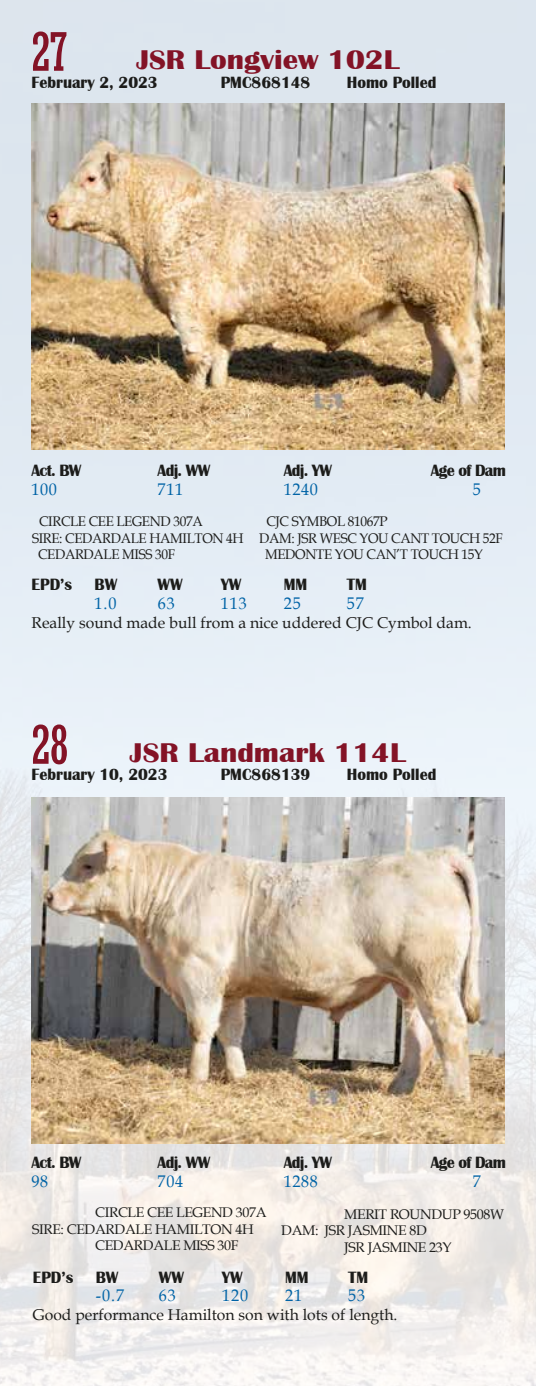
<style>
.page{position:relative;width:536px;height:1386px;background:#fff}
.page>*{position:absolute;margin:0;border:0;box-sizing:border-box;transform-origin:0 0}
.t1{font:condensed 52.5px "Rockwell";color:#831326}
.t2{font:700 27.82px "Britannic";color:#831326;scale:1.1 1}
.t3{font:700 16.8px "Britannic";color:#1c1c1a;scale:.95 1}
.t4{font:16.8px "Book Antiqua";letter-spacing:.04em;color:#0063a6;scale:.95 1}
.t5{font:15.75px "Book Antiqua";color:#1c1c1a}
.t6{font:14px "Book Antiqua";letter-spacing:-.025em;color:#1c1c1a;scale:.96 1}
.t7{font:14px "Book Antiqua";letter-spacing:-.025em;color:#1c1c1a}
</style>
<div class="page">
<img style="left:0;top:0;width:536px;height:1386px">
<img style="left:32px;top:103px;width:472px;height:347px">
<img style="left:32px;top:797px;width:472px;height:347px">
<h1 class="t1" style="left:32px;top:22px;width:39px">27</h1>
<h2 class="t2" style="left:136px;top:44px;width:240px">JSR Longview 102L</h2>
<p class="t3" style="left:32px;top:73px;width:134px">February 2, 2023</p>
<p class="t3" style="left:221px;top:73px;width:96px">PMC868148</p>
<p class="t3" style="left:347px;top:73px;width:96px">Homo Polled</p>
<p class="t3" style="left:32px;top:461px;width:54px">Act. BW</p>
<p class="t3" style="left:157px;top:461px;width:57px">Adj. WW</p>
<p class="t3" style="left:283px;top:461px;width:52px">Adj. YW</p>
<p class="t3" style="left:430px;top:461px;width:81px">Age of Dam</p>
<p class="t4" style="left:32px;top:478px;width:28px">100</p>
<p class="t4" style="left:158px;top:478px;width:28px">711</p>
<p class="t4" style="left:283px;top:478px;width:37px">1240</p>
<p class="t4" style="left:473px;top:478px;width:10px">5</p>
<p class="t6" style="left:39px;top:511px;width:172px">CIRCLE CEE LEGEND 307A</p>
<p class="t6" style="left:32px;top:528px;width:222px">SIRE: CEDARDALE HAMILTON 4H</p>
<p class="t6" style="left:38px;top:545px;width:144px">CEDARDALE MISS 30F</p>
<p class="t6" style="left:266px;top:511px;width:128px">CJC SYMBOL 81067P</p>
<p class="t6" style="left:259px;top:528px;width:255px">DAM: JSR WESC YOU CANT TOUCH 52F</p>
<p class="t6" style="left:265px;top:545px;width:228px">MEDONTE YOU CAN’T TOUCH 15Y</p>
<p class="t3" style="left:32px;top:575px;width:44px">EPD’s</p>
<p class="t3" style="left:95px;top:575px;width:25px">BW</p>
<p class="t3" style="left:158px;top:575px;width:28px">WW</p>
<p class="t3" style="left:221px;top:575px;width:23px">YW</p>
<p class="t3" style="left:284px;top:575px;width:26px">MM</p>
<p class="t3" style="left:347px;top:575px;width:23px">TM</p>
<p class="t4" style="left:95px;top:592px;width:25px">1.0</p>
<p class="t4" style="left:158px;top:592px;width:19px">63</p>
<p class="t4" style="left:221px;top:592px;width:29px">113</p>
<p class="t4" style="left:284px;top:592px;width:19px">25</p>
<p class="t4" style="left:347px;top:592px;width:19px">57</p>
<p class="t5" style="left:32px;top:612px;width:441px">Really sound made bull from a nice uddered CJC Cymbol dam.</p>
<h1 class="t1" style="left:32px;top:715px;width:39px">28</h1>
<h2 class="t2" style="left:130px;top:737px;width:252px">JSR Landmark 114L</h2>
<p class="t3" style="left:32px;top:765px;width:144px">February 10, 2023</p>
<p class="t3" style="left:221px;top:765px;width:96px">PMC868139</p>
<p class="t3" style="left:347px;top:765px;width:96px">Homo Polled</p>
<p class="t3" style="left:32px;top:1153px;width:54px">Act. BW</p>
<p class="t3" style="left:157px;top:1153px;width:57px">Adj. WW</p>
<p class="t3" style="left:283px;top:1153px;width:52px">Adj. YW</p>
<p class="t3" style="left:430px;top:1153px;width:81px">Age of Dam</p>
<p class="t4" style="left:32px;top:1170px;width:19px">98</p>
<p class="t4" style="left:158px;top:1170px;width:28px">704</p>
<p class="t4" style="left:284px;top:1170px;width:37px">1288</p>
<p class="t4" style="left:473px;top:1170px;width:10px">7</p>
<p class="t7" style="left:95px;top:1202px;width:173px">CIRCLE CEE LEGEND 307A</p>
<p class="t7" style="left:32px;top:1219px;width:223px">SIRE: CEDARDALE HAMILTON 4H</p>
<p class="t7" style="left:95px;top:1236px;width:145px">CEDARDALE MISS 30F</p>
<p class="t7" style="left:344px;top:1204px;width:161px">MERIT ROUNDUP 9508W</p>
<p class="t7" style="left:281px;top:1221px;width:147px">DAM: JSR JASMINE 8D</p>
<p class="t7" style="left:344px;top:1238px;width:109px">JSR JASMINE 23Y</p>
<p class="t3" style="left:33px;top:1268px;width:44px">EPD’s</p>
<p class="t3" style="left:96px;top:1268px;width:25px">BW</p>
<p class="t3" style="left:159px;top:1268px;width:28px">WW</p>
<p class="t3" style="left:222px;top:1268px;width:23px">YW</p>
<p class="t3" style="left:285px;top:1268px;width:26px">MM</p>
<p class="t3" style="left:348px;top:1268px;width:23px">TM</p>
<p class="t4" style="left:96px;top:1284px;width:31px">-0.7</p>
<p class="t4" style="left:159px;top:1284px;width:19px">63</p>
<p class="t4" style="left:222px;top:1284px;width:29px">120</p>
<p class="t4" style="left:285px;top:1284px;width:19px">21</p>
<p class="t4" style="left:348px;top:1284px;width:19px">53</p>
<p class="t5" style="left:33px;top:1304px;width:366px">Good performance Hamilton son with lots of length.</p>
</div>
